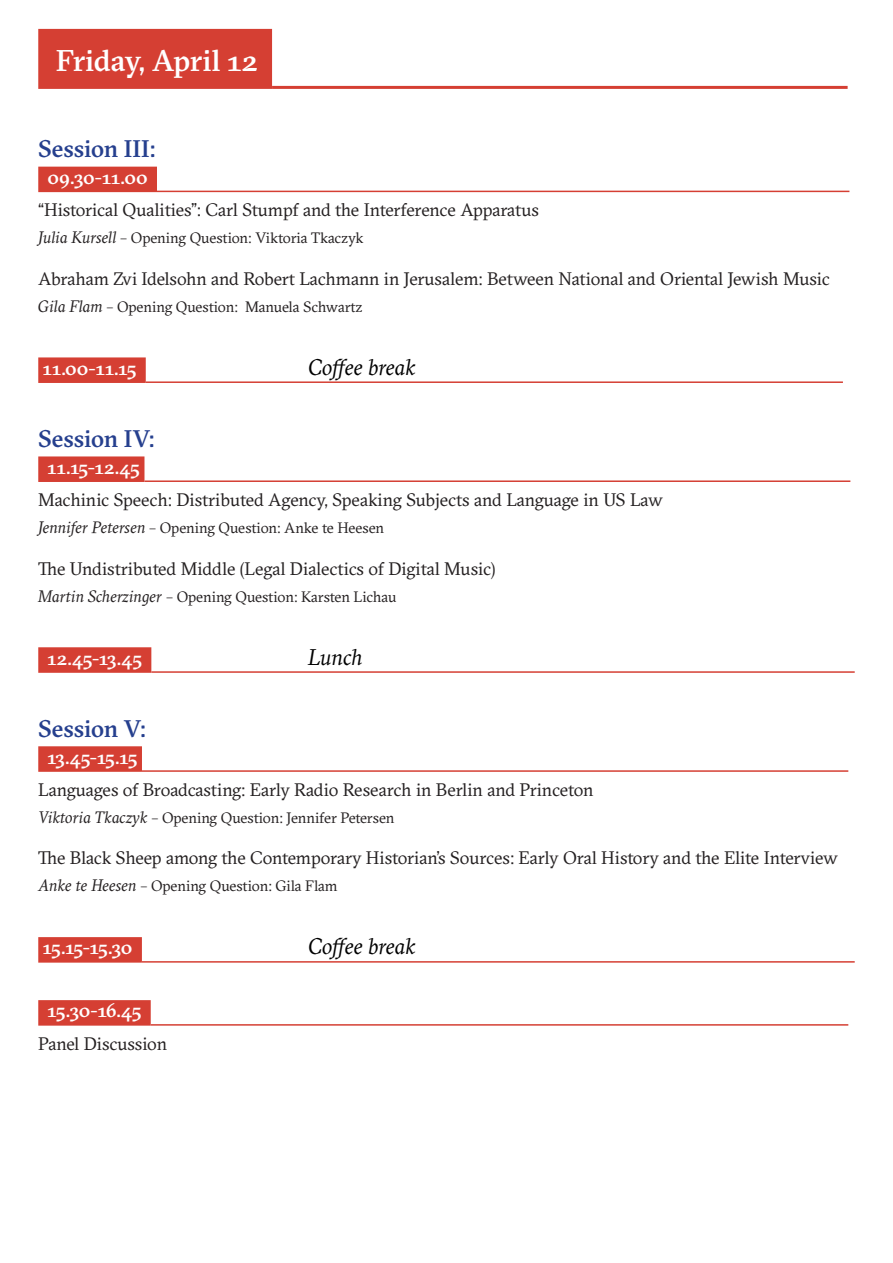
<style>
.page{position:relative;width:893px;height:1263px;background:#fff}
.page>*{position:absolute;margin:0;border:0;box-sizing:border-box;transform-origin:0 0}
.t1{font:500 30px "GT Sectra";letter-spacing:-.01em;color:#fff}
.t2{font:500 24px "GT Sectra";letter-spacing:-.005em;color:#253f8e}
.t3{font:italic 22.5px "GT Sectra";letter-spacing:-.005em;color:#000}
.t4{font:500 19.5px "GT Sectra";letter-spacing:-.02em;color:#fff}
.t5{font:18px "GT Sectra";letter-spacing:-.005em;color:#231f20}
.t6{font:15px "GT Sectra";letter-spacing:-.01em;color:#231f20}
.s1{font-style:italic;font-size:16.5px}
</style>
<div class="page">
<div style="left:38px;top:167px;width:119px;height:25px;background:#d53f33"></div>
<hr style="left:157px;top:191px;width:692px;height:1px;background:#d53f33">
<div style="left:38px;top:357px;width:108px;height:26px;background:#d53f33"></div>
<hr style="left:146px;top:381px;width:697px;height:2px;background:#d53f33">
<div style="left:38px;top:456px;width:106px;height:26px;background:#d53f33"></div>
<hr style="left:144px;top:480px;width:706px;height:2px;background:#d53f33">
<div style="left:38px;top:647px;width:113px;height:26px;background:#d53f33"></div>
<hr style="left:151px;top:671px;width:704px;height:2px;background:#d53f33">
<div style="left:38px;top:746px;width:104px;height:26px;background:#d53f33"></div>
<hr style="left:142px;top:770px;width:706px;height:2px;background:#d53f33">
<div style="left:38px;top:937px;width:104px;height:26px;background:#d53f33"></div>
<hr style="left:142px;top:961px;width:713px;height:2px;background:#d53f33">
<div style="left:38px;top:1000px;width:113px;height:26px;background:#d53f33"></div>
<hr style="left:151px;top:1024px;width:697px;height:2px;background:#d53f33">
<div style="left:38px;top:29px;width:234px;height:60px;background:#d53f33"></div>
<hr style="left:272px;top:86px;width:576px;height:3px;background:#d53f33">
<p class="t1" style="left:56px;top:43px;width:203px">Friday, April 12</p>
<p class="t2" style="left:38px;top:135px;width:119px">Session III:</p>
<p class="t4" style="left:48px;top:166px;width:102px">09.30-11.00</p>
<p class="t5" style="left:38px;top:200px;width:502px">“Historical Qualities”: Carl Stumpf and the Interference Apparatus</p>
<p class="t6" style="left:38px;top:230px;width:327px"><span class="s1">Julia Kursell</span> – Opening Question: Viktoria Tkaczyk</p>
<p class="t5" style="left:38px;top:268px;width:793px">Abraham Zvi Idelsohn and Robert Lachmann in Jerusalem: Between National and Oriental Jewish Music</p>
<p class="t6" style="left:38px;top:298px;width:326px"><span class="s1">Gila Flam</span> – Opening Question: Manuela Schwartz</p>
<p class="t4" style="left:43px;top:357px;width:95px">11.00-11.15</p>
<p class="t3" style="left:308px;top:354px;width:109px">Coffee break</p>
<p class="t2" style="left:38px;top:424px;width:118px">Session IV:</p>
<p class="t4" style="left:48px;top:456px;width:94px">11.15-12.45</p>
<p class="t5" style="left:38px;top:490px;width:626px">Machinic Speech: Distributed Agency, Speaking Subjects and Language in US Law</p>
<p class="t6" style="left:38px;top:519px;width:347px"><span class="s1">Jennifer Petersen</span> – Opening Question: Anke te Heesen</p>
<p class="t5" style="left:38px;top:558px;width:459px">The Undistributed Middle (Legal Dialectics of Digital Music)</p>
<p class="t6" style="left:38px;top:588px;width:360px"><span class="s1">Martin Scherzinger</span> – Opening Question: Karsten Lichau</p>
<p class="t4" style="left:48px;top:646px;width:96px">12.45-13.45</p>
<p class="t3" style="left:308px;top:644px;width:55px">Lunch</p>
<p class="t2" style="left:38px;top:714px;width:109px">Session V:</p>
<p class="t4" style="left:48px;top:745px;width:91px">13.45-15.15</p>
<p class="t5" style="left:38px;top:780px;width:557px">Languages of Broadcasting: Early Radio Research in Berlin and Princeton</p>
<p class="t6" style="left:38px;top:809px;width:358px"><span class="s1">Viktoria Tkaczyk</span> – Opening Question: Jennifer Petersen</p>
<p class="t5" style="left:38px;top:848px;width:801px">The Black Sheep among the Contemporary Historian’s Sources: Early Oral History and the Elite Interview</p>
<p class="t6" style="left:38px;top:878px;width:301px"><span class="s1">Anke te Heesen</span> – Opening Question: Gila Flam</p>
<p class="t4" style="left:43px;top:936px;width:91px">15.15-15.30</p>
<p class="t3" style="left:308px;top:933px;width:109px">Coffee break</p>
<p class="t4" style="left:48px;top:999px;width:95px">15.30-16.45</p>
<p class="t5" style="left:38px;top:1033px;width:130px">Panel Discussion</p>
</div>
